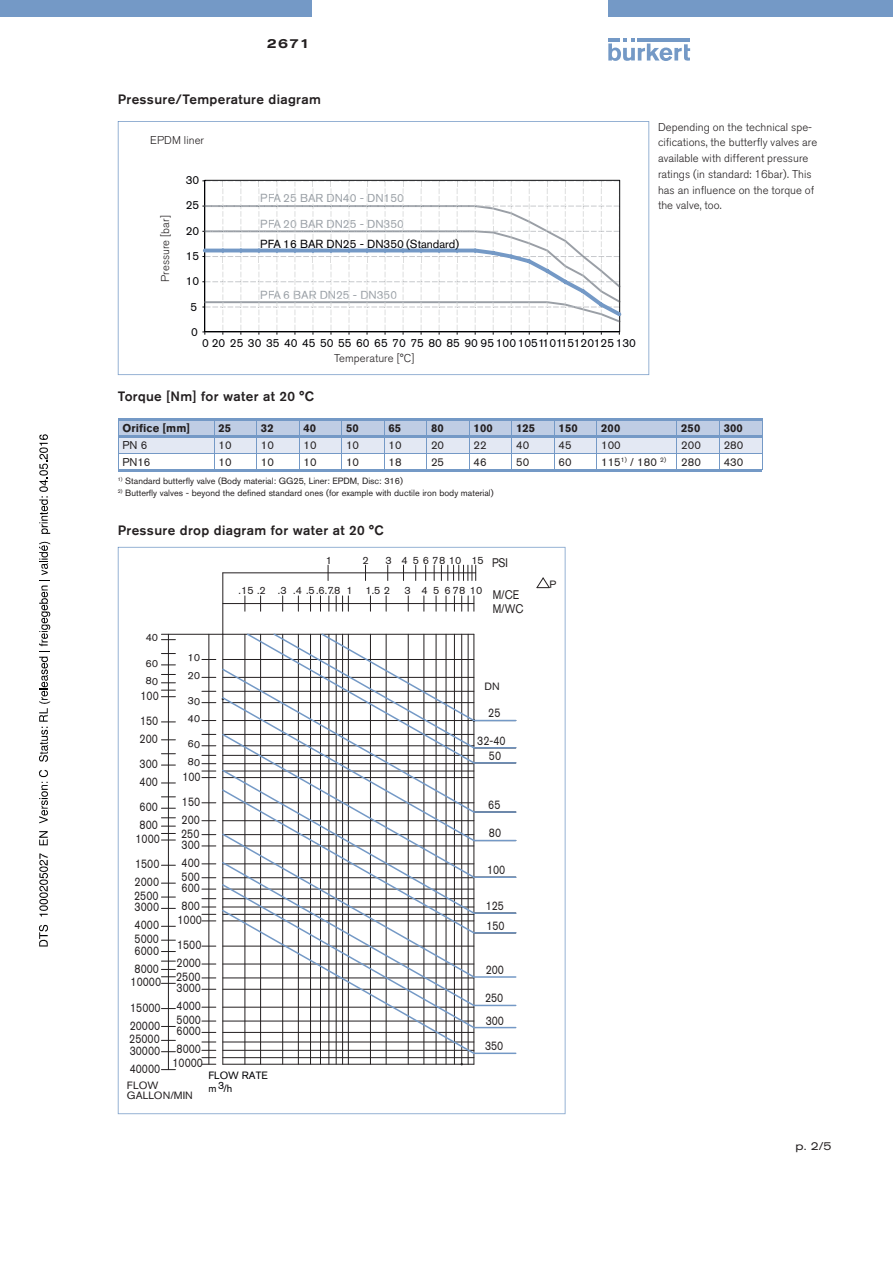
<style>
.page{position:relative;width:893px;height:1263px;background:#fff}
.page>*{position:absolute;margin:0;border:0;box-sizing:border-box;transform-origin:0 0}
.t1{font:500 13.5px "Akzidenz Grotesk BQ";letter-spacing:.025em;color:#231f20}
.t2{font:500 expanded 13.5px "Akzidenz Grotesk BQ";color:#231f20}
.t3{font:12.45px/25.2px "Akzidenz Grotesk BQ";color:#231f20;scale:.85 1}
.t4{font:11.7px "Akzidenz Grotesk BQ";color:#000104}
.t5{font:11.7px/25.7px "Akzidenz Grotesk BQ";color:#91999e}
.t6{font:300 11.25px/15.8px "Akzidenz Grotesk BQ";letter-spacing:.005em;color:#231f20}
.t7{font:11.25px "Akzidenz Grotesk BQ";color:#231f20}
.t8{font:700 11.25px "Akzidenz Grotesk BQ";letter-spacing:.01em;color:#231f20}
.t9{font:expanded 11.25px "Akzidenz Grotesk BQ";color:#231f20}
.t10{font:10.5px/17.9px "Akzidenz Grotesk BQ";color:#231f20}
.t11{font:10.5px/13.5px "Akzidenz Grotesk BQ";color:#000104}
.t12{font:9px "Akzidenz Grotesk BQ";color:#231f20}
.s1{color:#9ba1a7}
</style>
<div class="page">
<svg style="left:608px;top:38px;width:82px;height:23px"></svg>
<hr style="left:638px;top:38px;width:52px;height:3px;background:#7499c6">
<div style="left:0;top:0;width:311px;height:17px;background:#7499c6"></div>
<div style="left:609px;top:0;width:284px;height:17px;background:#7499c6"></div>
<hr style="left:118px;top:418px;width:644px;height:3px;background:#7499c6">
<svg style="left:118px;top:421px;width:644px;height:49px"></svg>
<svg style="left:762px;top:421px;width:1px;height:49px"></svg>
<hr style="left:118px;top:470px;width:96px;height:2px;background:#7499c6">
<hr style="left:719px;top:470px;width:43px;height:2px;background:#7499c6">
<hr style="left:214px;top:470px;width:505px;height:2px;background:#7499c6">
<svg style="left:118px;top:121px;width:531px;height:254px"></svg>
<svg style="left:202px;top:180px;width:420px;height:155px"></svg>
<svg style="left:118px;top:547px;width:447px;height:567px"></svg>
<svg style="left:39px;top:925px;width:9px;height:21px"></svg>
<svg style="left:39px;top:853px;width:9px;height:64px"></svg>
<svg style="left:39px;top:831px;width:9px;height:14px"></svg>
<svg style="left:39px;top:770px;width:9px;height:53px"></svg>
<svg style="left:39px;top:542px;width:11px;height:220px"></svg>
<svg style="left:39px;top:434px;width:11px;height:100px"></svg>
<svg style="left:188px;top:632px;width:288px;height:433px"></svg>
<svg style="left:146px;top:674px;width:29px;height:23px"></svg>
<svg style="left:146px;top:653px;width:29px;height:14px"></svg>
<p class="t2" style="left:267px;top:39px;width:45px">2671</p>
<p class="t1" style="left:118px;top:94px;width:205px">Pressure/Temperature diagram</p>
<p class="t6" style="left:150px;top:134px;width:55px">EPDM liner</p>
<p class="t6" style="left:159px;top:282px;width:68px;rotate:-90deg">Pressure [bar]</p>
<p class="t4" style="left:186px;top:176px;width:15px">30</p>
<p class="t4" style="left:186px;top:201px;width:15px">25</p>
<p class="t4" style="left:186px;top:226px;width:15px">20</p>
<p class="t4" style="left:186px;top:252px;width:15px">15</p>
<p class="t4" style="left:186px;top:277px;width:15px">10</p>
<p class="t4" style="left:191px;top:302px;width:8px">5</p>
<p class="t4" style="left:191px;top:327px;width:8px">0</p>
<p class="t5" style="left:260px;top:186px;width:145px"><span class="s1">PFA 2</span>5 BAR DN40 - DN150<br><span class="s1">PFA 2</span>0 BAR DN25 - DN350</p>
<p class="t4" style="left:260px;top:239px;width:201px">PFA 16 BAR DN25 - DN350 (Standard)</p>
<p class="t5" style="left:260px;top:283px;width:139px"><span class="s1">PFA 6</span> BAR DN25 - DN35<span class="s1">0</span></p>
<p class="t4" style="left:202px;top:339px;width:435px">0 20 25 30 35 40 45 50 55 60 65 70 75 80 85 90 95 100 105 110 115 120 125 130</p>
<p class="t6" style="left:334px;top:352px;width:82px">Temperature [°C]</p>
<p class="t6" style="left:658px;top:120px;width:161px">Depending on the technical spe&shy;cifications, the butterfly valves are available with different pressure ratings (in standard: 16bar). This has an influence on the torque of the valve, too.</p>
<p class="t1" style="left:118px;top:392px;width:198px">Torque [Nm] for water at 20 °C</p>
<p class="t8" style="left:122px;top:424px;width:69px">Orifice [mm]</p>
<p class="t8" style="left:218px;top:424px;width:14px">25</p>
<p class="t8" style="left:261px;top:424px;width:14px">32</p>
<p class="t8" style="left:303px;top:424px;width:14px">40</p>
<p class="t8" style="left:346px;top:424px;width:14px">50</p>
<p class="t8" style="left:389px;top:424px;width:14px">65</p>
<p class="t8" style="left:431px;top:424px;width:14px">80</p>
<p class="t8" style="left:474px;top:424px;width:21px">100</p>
<p class="t8" style="left:516px;top:424px;width:21px">125</p>
<p class="t8" style="left:559px;top:424px;width:21px">150</p>
<p class="t8" style="left:601px;top:424px;width:21px">200</p>
<p class="t8" style="left:681px;top:424px;width:21px">250</p>
<p class="t8" style="left:724px;top:424px;width:21px">300</p>
<p class="t7" style="left:122px;top:441px;width:26px">PN 6</p>
<p class="t7" style="left:218px;top:441px;width:15px">10</p>
<p class="t7" style="left:261px;top:441px;width:15px">10</p>
<p class="t7" style="left:303px;top:441px;width:15px">10</p>
<p class="t7" style="left:346px;top:441px;width:15px">10</p>
<p class="t7" style="left:389px;top:441px;width:15px">10</p>
<p class="t7" style="left:431px;top:441px;width:15px">20</p>
<p class="t7" style="left:474px;top:441px;width:15px">22</p>
<p class="t7" style="left:516px;top:441px;width:15px">40</p>
<p class="t7" style="left:559px;top:441px;width:15px">45</p>
<p class="t7" style="left:601px;top:441px;width:21px">100</p>
<p class="t7" style="left:681px;top:441px;width:21px">200</p>
<p class="t7" style="left:724px;top:441px;width:21px">280</p>
<p class="t7" style="left:122px;top:458px;width:30px">PN16</p>
<p class="t7" style="left:218px;top:458px;width:15px">10</p>
<p class="t7" style="left:261px;top:458px;width:15px">10</p>
<p class="t7" style="left:303px;top:458px;width:15px">10</p>
<p class="t7" style="left:346px;top:458px;width:15px">10</p>
<p class="t7" style="left:389px;top:458px;width:15px">18</p>
<p class="t7" style="left:431px;top:458px;width:15px">25</p>
<p class="t7" style="left:474px;top:458px;width:15px">46</p>
<p class="t7" style="left:516px;top:458px;width:15px">50</p>
<p class="t7" style="left:559px;top:458px;width:15px">60</p>
<p class="t7" style="left:601px;top:458px;width:66px">115<sup>1)</sup> / 180 <sup>2)</sup></p>
<p class="t7" style="left:681px;top:458px;width:21px">280</p>
<p class="t7" style="left:724px;top:458px;width:21px">430</p>
<p class="t12" style="left:118px;top:478px;width:287px"><sup>1)</sup> Standard butterfly valve (Body material: GG25, Liner: EPDM, Disc: 316)</p>
<p class="t12" style="left:118px;top:490px;width:377px"><sup>2)</sup> Butterfly valves - beyond the defined standard ones (for example with ductile iron body material)</p>
<p class="t1" style="left:118px;top:525px;width:267px">Pressure drop diagram for water at 20 °C</p>
<p class="t10" style="left:146px;top:630px;width:14px">40</p>
<p class="t10" style="left:326px;top:552px;width:8px">1</p>
<p class="t10" style="left:385px;top:552px;width:100px">3 4 5 6 7810 15</p>
<p class="t10" style="left:365px;top:583px;width:26px">1.5 2</p>
<p class="t10" style="left:405px;top:583px;width:36px">3 45</p>
<p class="t10" style="left:444px;top:582px;width:40px">678 10</p>
<p class="t10" style="left:363px;top:553px;width:8px">2</p>
<p class="t10" style="left:239px;top:582px;width:116px">.15 .2 .3 .4 .5 .7 1</p>
<p class="t10" style="left:316px;top:582px;width:26px">.6 .8</p>
<p class="t3" style="left:492px;top:551px;width:20px">PSI</p>
<p class="t3" style="left:493px;top:583px;width:33px">M/CE</p>
<p class="t3" style="left:493px;top:597px;width:38px">M/WC</p>
<p class="t3" style="left:140px;top:684px;width:23px">100</p>
<p class="t3" style="left:140px;top:713px;width:24px;line-height:17.9px">150<br>200</p>
<p class="t3" style="left:140px;top:756px;width:23px;line-height:17.9px">300<br>400</p>
<p class="t10" style="left:188px;top:693px;width:15px;rotate:3deg">30<br>40</p>
<p class="t10" style="left:188px;top:736px;width:15px;rotate:3deg">60<br>80</p>
<p class="t3" style="left:182px;top:765px;width:23px">100</p>
<p class="t3" style="left:182px;top:794px;width:24px;line-height:17.9px">150<br>200</p>
<p class="t3" style="left:181px;top:829px;width:24px;line-height:11.4px">250<br>300</p>
<p class="t3" style="left:182px;top:857px;width:23px;line-height:14px">400<br>500</p>
<p class="t3" style="left:182px;top:880px;width:23px;line-height:17.9px">600<br>800</p>
<p class="t3" style="left:140px;top:799px;width:23px;line-height:17.9px">600<br>800</p>
<p class="t3" style="left:135px;top:827px;width:31px">1000<br>1500</p>
<p class="t3" style="left:135px;top:871px;width:30px">2000<br>3000</p>
<p class="t3" style="left:135px;top:914px;width:30px">4000<br>6000</p>
<p class="t3" style="left:131px;top:971px;width:38px">10000</p>
<p class="t3" style="left:130px;top:1014px;width:38px">20000<br>30000</p>
<p class="t3" style="left:130px;top:1057px;width:38px">40000</p>
<p class="t3" style="left:134px;top:884px;width:30px">2500</p>
<p class="t3" style="left:177px;top:908px;width:30px">1000</p>
<p class="t3" style="left:135px;top:928px;width:30px">5000</p>
<p class="t3" style="left:177px;top:933px;width:30px">1500</p>
<p class="t3" style="left:177px;top:951px;width:30px">2000<br>3000</p>
<p class="t3" style="left:177px;top:995px;width:30px">4000<br>6000</p>
<p class="t3" style="left:135px;top:957px;width:30px">8000</p>
<p class="t3" style="left:176px;top:965px;width:30px">2500</p>
<p class="t3" style="left:130px;top:996px;width:38px">15000</p>
<p class="t3" style="left:177px;top:1008px;width:30px">5000</p>
<p class="t3" style="left:129px;top:1028px;width:38px">25000</p>
<p class="t3" style="left:177px;top:1038px;width:30px">8000</p>
<p class="t3" style="left:172px;top:1052px;width:38px">10000</p>
<p class="t11" style="left:209px;top:1070px;width:61px">FLOW RATE m3/h</p>
<p class="t10" style="left:209px;top:1068px;width:31px">DEBIT</p>
<p class="t10" style="left:127px;top:1077px;width:33px">FLOW</p>
<p class="t10" style="left:209px;top:1078px;width:28px">M /H</p>
<p class="t10" style="left:127px;top:1088px;width:67px">GALLON/MIN</p>
<p class="t10" style="left:484px;top:678px;width:17px">DN</p>
<p class="t3" style="left:477px;top:701px;width:35px;line-height:27.3px;text-align:center">25<br>32-40</p>
<p class="t3" style="left:489px;top:744px;width:16px">50</p>
<p class="t3" style="left:488px;top:793px;width:16px">65</p>
<p class="t3" style="left:489px;top:822px;width:16px">80</p>
<p class="t3" style="left:487px;top:858px;width:23px">100</p>
<p class="t3" style="left:486px;top:897px;width:24px;line-height:19.6px">125<br>150</p>
<p class="t3" style="left:486px;top:958px;width:23px">200</p>
<p class="t3" style="left:485px;top:988px;width:24px;line-height:22.2px">250<br>300</p>
<p class="t3" style="left:485px;top:1035px;width:23px">350</p>
<p class="t10" style="left:550px;top:576px;width:8px">P</p>
<p class="t9" style="left:796px;top:1142px;width:37px">p. 2/5</p>
</div>
